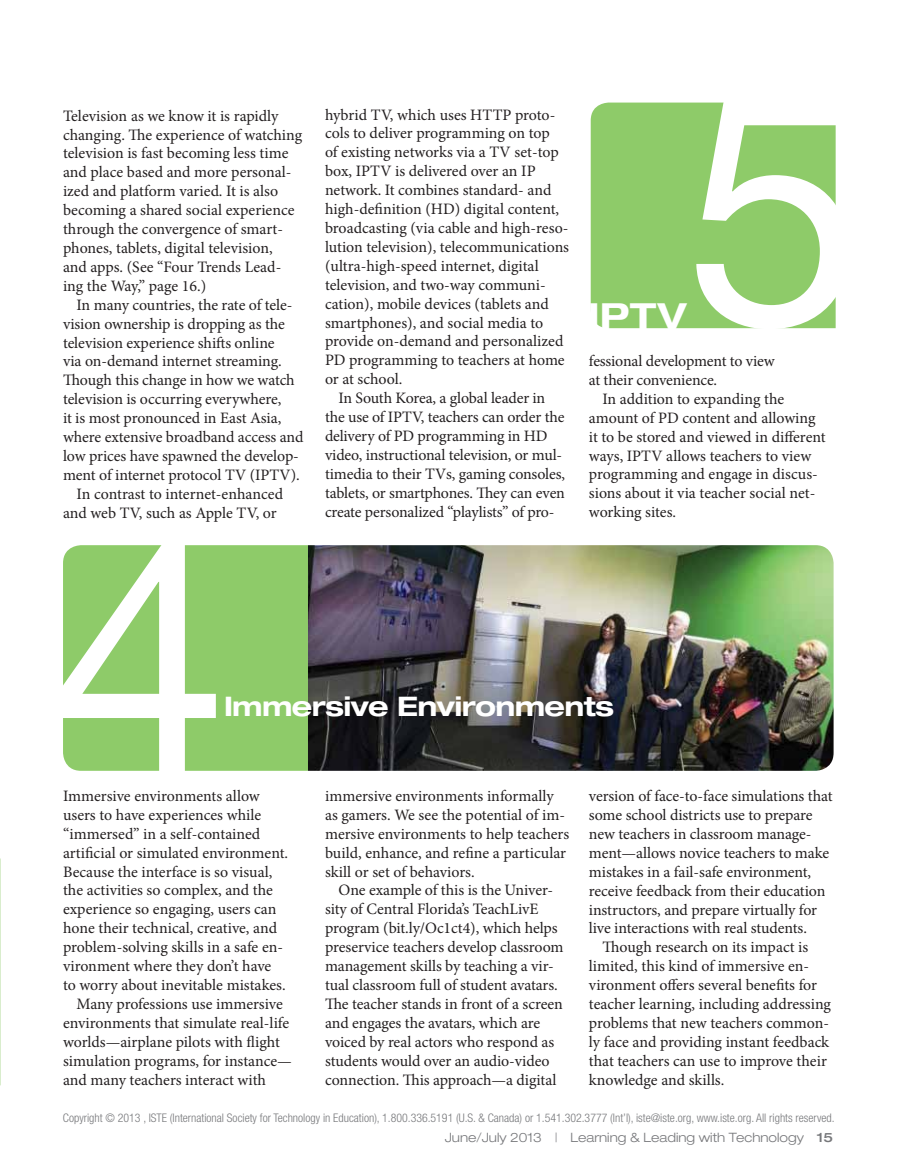
<style>
.page{position:relative;width:905px;height:1175px;background:#fff}
.page>*{position:absolute;margin:0;border:0;box-sizing:border-box;transform-origin:0 0}
.t1{font:322.5px "Helvetica Neue LT Std";color:#fff}
.t2{font:321.45px "Helvetica Neue LT Std";color:#fff}
.t3{font:700 expanded 36px "Helvetica Neue LT Std";color:#fff}
.t4{font:700 expanded 27px "Helvetica Neue LT Std";letter-spacing:-.025em;color:#fff}
.t5{font:15.9px/18.9px "Minion Pro";letter-spacing:-.005em;color:#231f20}
.t6{font:300 expanded 12.9px "Helvetica Neue LT Std";color:#77787b}
.t7{font:300 condensed 11.85px "Helvetica Neue LT Std";color:#77787b}
.s1{font-weight:500}
</style>
<div class="page">
<div style="left:590px;top:103px;width:245px;height:225px;background:#8ecb69"></div>
<div style="left:63px;top:545px;width:245px;height:225px;background:#8ecb69"></div>
<img style="left:308px;top:545px;width:525px;height:225px">
<svg style="left:0;top:858px;width:1px;height:227px"></svg>
<p class="t5" style="left:63px;top:106px;width:241px">Television as we know it is rapidly changing. The experience of watching television is fast becoming less time and place based and more personal&shy;ized and platform varied. It is also becoming a shared social experience through the convergence of smart&shy;phones, tablets, digital television,<br>and apps. (See “Four Trends Lead&shy;ing the Way,” page 16.)</p>
<p class="t5" style="left:76px;top:295px;width:217px">In many countries, the rate of tele-</p>
<p class="t5" style="left:63px;top:314px;width:223px">vision ownership is dropping as the</p>
<p class="t5" style="left:63px;top:333px;width:213px">television experience shifts online</p>
<p class="t5" style="left:63px;top:352px;width:220px">via on-demand internet streaming.</p>
<p class="t5" style="left:63px;top:371px;width:233px">Though this change in how we watch</p>
<p class="t5" style="left:63px;top:390px;width:220px">television is occurring everywhere,</p>
<p class="t5" style="left:63px;top:409px;width:220px">it is most pronounced in East Asia,</p>
<p class="t5" style="left:63px;top:427px;width:242px">where extensive broadband access and</p>
<p class="t5" style="left:63px;top:446px;width:237px">low prices have spawned the develop-</p>
<p class="t5" style="left:63px;top:465px;width:238px">ment of internet protocol TV (IPTV).</p>
<p class="t5" style="left:76px;top:484px;width:208px">In contrast to internet-enhanced</p>
<p class="t5" style="left:63px;top:503px;width:215px">and web TV, such as Apple TV, or</p>
<p class="t5" style="left:325px;top:105px;width:245px">hybrid TV, which uses HTTP proto&shy;cols to deliver programming on top<br>of existing networks via a TV set-top box, IPTV is delivered over an IP network. It combines standard- and high-definition (HD) digital content, broadcasting (via cable and high-reso&shy;lution television), telecommunications (ultra-high-speed internet, digital television, and two-way communi&shy;cation), mobile devices (tablets and smartphones), and social media to provide on-demand and personalized PD programming to teachers at home or at school.</p>
<p class="t5" style="left:325px;top:389px;width:241px;text-indent:13px">In South Korea, a global leader in the use of IPTV, teachers can order the delivery of PD programming in HD video, instructional television, or mul&shy;timedia to their TVs, gaming consoles, tablets, or smartphones. They can even create personalized “playlists” of pro-</p>
<h3 class="t3" style="left:588px;top:293px;width:100px">IPTV</h3>
<h2 class="t2" style="left:685px;top:19px;width:180px">5</h2>
<p class="t5" style="left:589px;top:351px;width:187px">fessional development to view at their convenience.</p>
<p class="t5" style="left:589px;top:389px;width:238px;text-indent:13px">In addition to expanding the amount of PD content and allowing it to be stored and viewed in different ways, IPTV allows teachers to view programming and engage in discus&shy;sions about it via teacher social net&shy;working sites.</p>
<h1 class="t1" style="left:50px;top:464px;width:181px">4</h1>
<h3 class="t4" style="left:224px;top:689px;width:391px">Immersive Environments</h3>
<p class="t5" style="left:325px;top:786px;width:245px">immersive environments informally as gamers. We see the potential of im&shy;mersive environments to help teachers build, enhance, and refine a particular skill or set of behaviors.</p>
<p class="t5" style="left:325px;top:881px;width:240px;text-indent:13px">One example of this is the Univer&shy;sity of Central Florida’s TeachLivE program (bit.ly/Oc1ct4), which helps preservice teachers develop classroom management skills by teaching a vir&shy;tual classroom full of student avatars.<br>The teacher stands in front of a screen and engages the avatars, which are voiced by real actors who respond as students would over an audio-video connection. This approach—a digital</p>
<p class="t5" style="left:63px;top:786px;width:198px">Immersive environments allow</p>
<p class="t5" style="left:63px;top:805px;width:200px">users to have experiences while</p>
<p class="t5" style="left:63px;top:824px;width:199px">“immersed” in a self-contained</p>
<p class="t5" style="left:63px;top:843px;width:227px">artificial or simulated environment.</p>
<p class="t5" style="left:63px;top:862px;width:211px">Because the interface is so visual,</p>
<p class="t5" style="left:63px;top:881px;width:211px">the activities so complex, and the</p>
<p class="t5" style="left:63px;top:900px;width:215px">experience so engaging, users can</p>
<p class="t5" style="left:63px;top:918px;width:215px">hone their technical, creative, and</p>
<p class="t5" style="left:63px;top:937px;width:222px">problem-solving skills in a safe en-</p>
<p class="t5" style="left:63px;top:956px;width:210px">vironment where they don’t have</p>
<p class="t5" style="left:63px;top:975px;width:224px">to worry about inevitable mistakes.</p>
<p class="t5" style="left:76px;top:994px;width:208px">Many professions use immersive</p>
<p class="t5" style="left:63px;top:1013px;width:228px">environments that simulate real-life</p>
<p class="t5" style="left:63px;top:1032px;width:218px">worlds—airplane pilots with flight</p>
<p class="t5" style="left:63px;top:1051px;width:230px">simulation programs, for instance—</p>
<p class="t5" style="left:63px;top:1070px;width:204px">and many teachers interact with</p>
<p class="t7" style="left:63px;top:1111px;width:773px">Copyright © 2013 , ISTE (International Society for Technology in Education), 1.800.336.5191 (U.S. &amp; Canada) or 1.541.302.3777 (Int’l), iste@iste.org, www.iste.org. All rights reserved.</p>
<p class="t5" style="left:589px;top:786px;width:245px">version of face-to-face simulations that</p>
<p class="t5" style="left:589px;top:805px;width:225px">some school districts use to prepare</p>
<p class="t5" style="left:589px;top:824px;width:224px">new teachers in classroom manage-</p>
<p class="t5" style="left:589px;top:843px;width:242px">ment—allows novice teachers to make</p>
<p class="t5" style="left:589px;top:862px;width:224px">mistakes in a fail-safe environment,</p>
<p class="t5" style="left:589px;top:881px;width:238px">receive feedback from their education</p>
<p class="t5" style="left:589px;top:900px;width:230px">instructors, and prepare virtually for</p>
<p class="t5" style="left:589px;top:919px;width:219px">live interactions with real students.</p>
<p class="t5" style="left:602px;top:938px;width:207px">Though research on its impact is</p>
<p class="t5" style="left:589px;top:956px;width:222px">limited, this kind of immersive en-</p>
<p class="t5" style="left:589px;top:975px;width:230px">vironment offers several benefits for</p>
<p class="t5" style="left:589px;top:994px;width:244px">teacher learning, including addressing</p>
<p class="t5" style="left:589px;top:1013px;width:242px">problems that new teachers common-</p>
<p class="t5" style="left:589px;top:1032px;width:242px">ly face and providing instant feedback</p>
<p class="t5" style="left:589px;top:1051px;width:239px">that teachers can use to improve their</p>
<p class="t5" style="left:589px;top:1070px;width:137px">knowledge and skills.</p>
<p class="t6" style="left:444px;top:1129px;width:390px">June/July 2013 | Learning &amp; Leading with Technology <span class="s1">15</span></p>
</div>
